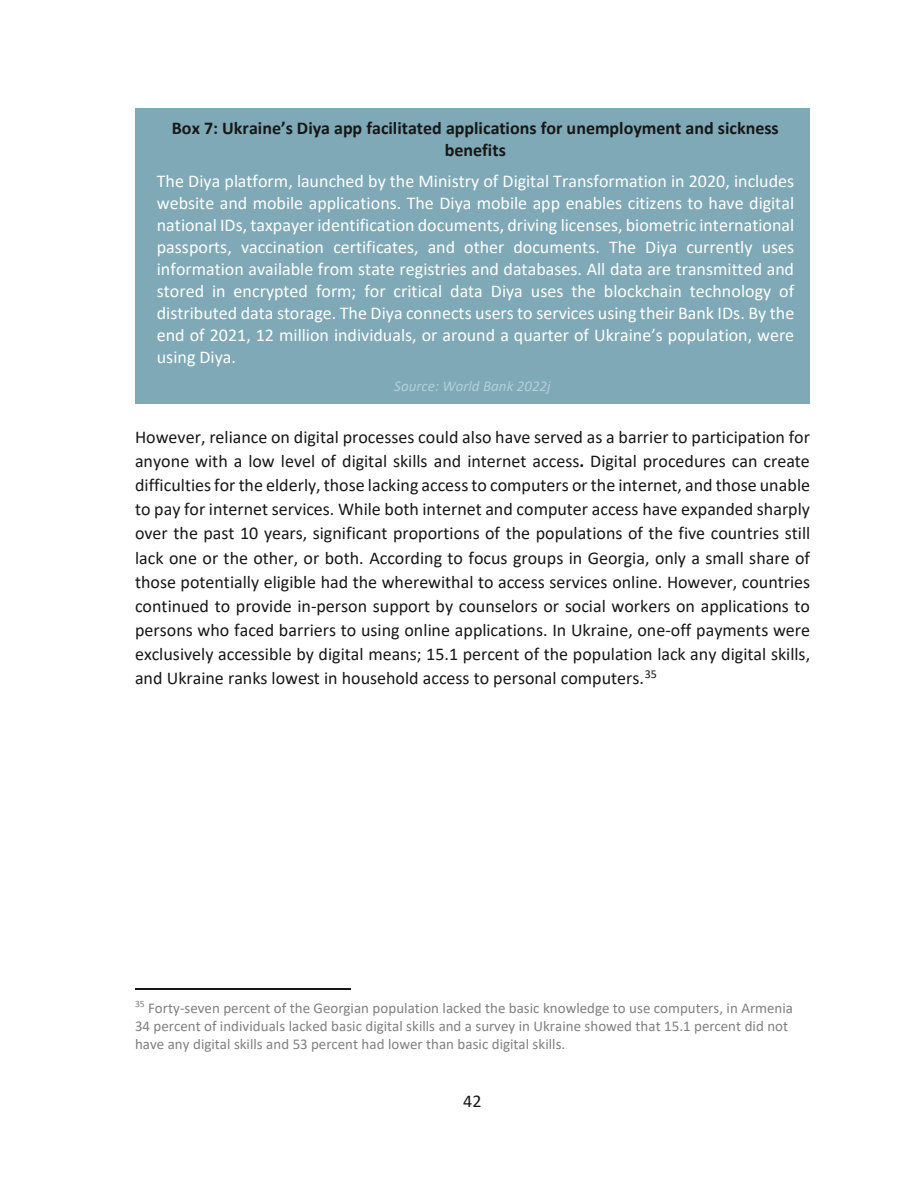
<style>
.page{position:relative;width:918px;height:1188px;background:#fff}
.page>*{position:absolute;margin:0;border:0;box-sizing:border-box;transform-origin:0 0}
.t1{font:18px/24.2px "Calibri";color:#171717;text-align:justify}
.t2{font:18px/22px "Calibri";color:#fff;text-align:justify}
.t3{font:700 18px/21.9px "Calibri";color:#171717;text-align:center}
.t4{font:15px/18.3px "Calibri";color:#808080}
.t5{font:italic 15px "Calibri";color:#b4d0d7}
.s1{font-weight:700}
</style>
<div class="page">
<div style="left:135px;top:108px;width:675px;height:296px;background:#7fa9b6"></div>
<hr style="left:135px;top:989px;width:216px;height:1px;background:#171717">
<p class="t3" style="left:172px;top:117px;width:608px">Box 7: Ukraine’s Diya app facilitated applications for unemployment and sickness benefits</p>
<p class="t2" style="left:157px;top:170px;width:639px">The Diya platform, launched by the Ministry of Digital Transformation in 2020, includes website and mobile applications. The Diya mobile app enables citizens to have digital national IDs, taxpayer identification documents, driving licenses, biometric international passports, vaccination certificates, and other documents. The Diya currently uses information available from state registries and databases. All data are transmitted and stored in encrypted form; for critical data Diya uses the blockchain technology of distributed data storage. The Diya connects users to services using their Bank IDs. By the end of 2021, 12 million individuals, or around a quarter of Ukraine’s population, were using Diya.</p>
<p class="t5" style="left:394px;top:376px;width:158px">Source: World Bank 2022j</p>
<p class="t1" style="left:135px;top:424px;width:677px">However, reliance on digital processes could also have served as a barrier to participation for anyone with a low level of digital skills and internet access<span class="s1">.</span> Digital procedures can create difficulties for the elderly, those lacking access to computers or the internet, and those unable to pay for internet services. While both internet and computer access have expanded sharply over the past 10 years, significant proportions of the populations of the five countries still lack one or the other, or both. According to focus groups in Georgia, only a small share of those potentially eligible had the wherewithal to access services online. However, countries continued to provide in-person support by counselors or social workers on applications to persons who faced barriers to using online applications. In Ukraine, one-off payments were exclusively accessible by digital means; 15.1 percent of the population lack any digital skills, and Ukraine ranks lowest in household access to personal computers.<sup>35</sup></p>
<p class="t4" style="left:135px;top:998px;width:660px"><sup>35</sup> Forty-seven percent of the Georgian population lacked the basic knowledge to use computers, in Armenia<br>34 percent of individuals lacked basic digital skills and a survey in Ukraine showed that 15.1 percent did not have any digital skills and 53 percent had lower than basic digital skills.</p>
<p class="t1" style="left:463px;top:1089px;width:20px">42</p>
</div>
